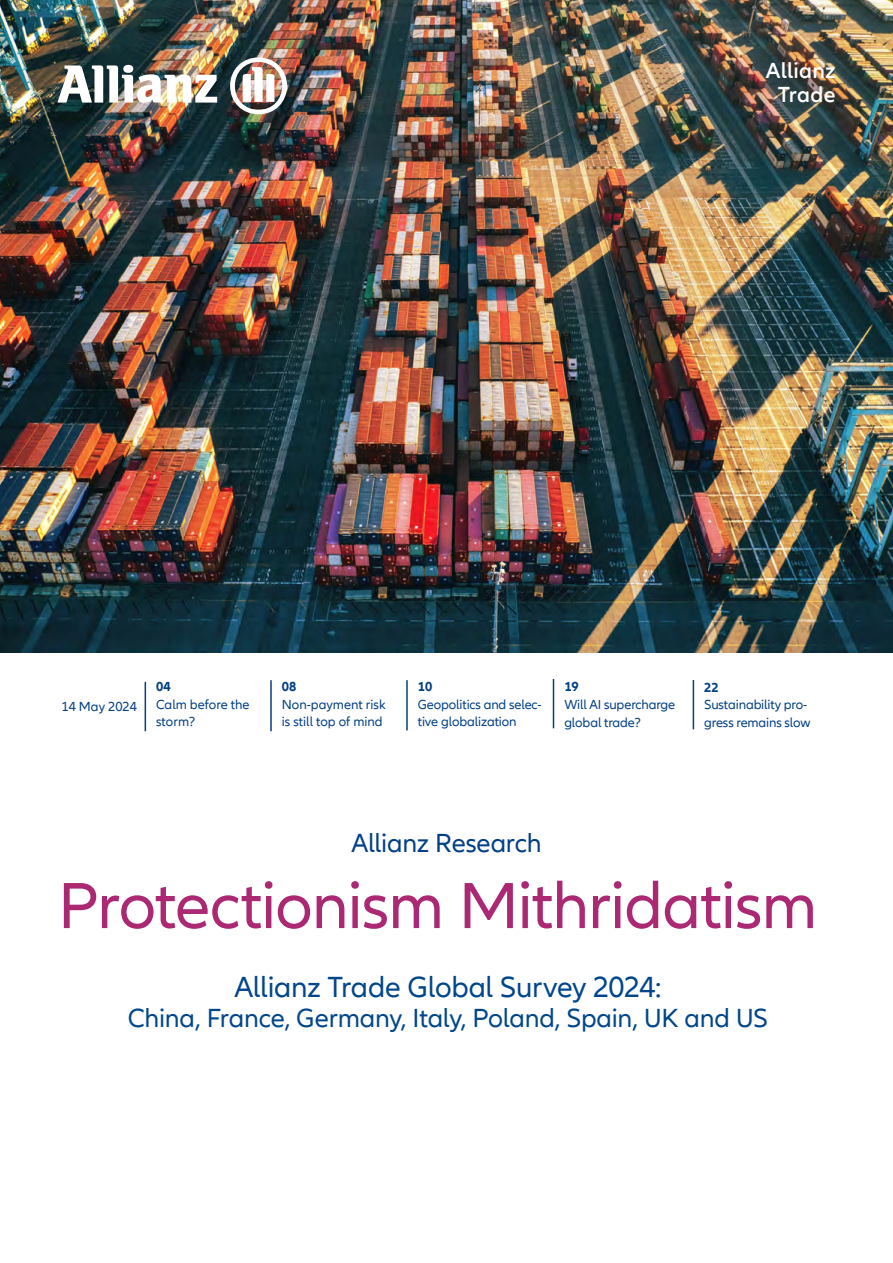
<style>
.page{position:relative;width:893px;height:1263px;background:#fff}
.page>*{position:absolute;margin:0;border:0;box-sizing:border-box;transform-origin:0 0}
.t1{font:67.5px "Allianz Neo";letter-spacing:-.015em;color:#ab2873}
.t2{font:30px "Allianz Neo";letter-spacing:-.01em;color:#00468b}
.t3{font:27px "Allianz Neo";letter-spacing:-.01em;color:#00468b}
.t4{font:27px "Allianz Neo";letter-spacing:-.01em;color:#033f85}
.t5{font:600 22.5px/24.8px "Allianz Neo";letter-spacing:.01em;color:#fff;text-align:center}
.t6{font:13.5px/17.5px "Allianz Neo";letter-spacing:-.01em;color:#033f85}
.t7{font:700 13.5px "Allianz Neo";color:#033f85}
</style>
<div class="page">
<hr style="left:145px;top:682px;width:1px;height:49px;background:#033f85">
<hr style="left:270px;top:680px;width:2px;height:51px;background:#033f85">
<hr style="left:406px;top:680px;width:2px;height:50px;background:#033f85">
<hr style="left:553px;top:679px;width:1px;height:49px;background:#033f85">
<hr style="left:693px;top:680px;width:1px;height:49px;background:#033f85">
<img style="left:0;top:0;width:893px;height:653px">
<img style="left:57px;top:65px;width:160px;height:38px">
<img style="left:230px;top:57px;width:57px;height:57px">
<h3 class="t5" style="left:766px;top:58px;width:71px">Allianz<br>Trade</h3>
<p class="t6" style="left:61px;top:698px;width:77px">14 May 2024</p>
<p class="t7" style="left:156px;top:679px;width:16px">04</p>
<p class="t6" style="left:156px;top:696px;width:95px">Calm before the storm?</p>
<p class="t7" style="left:282px;top:679px;width:16px">08</p>
<p class="t6" style="left:282px;top:696px;width:105px">Non-payment risk is still top of mind</p>
<p class="t7" style="left:418px;top:679px;width:16px">10</p>
<p class="t6" style="left:418px;top:696px;width:125px">Geopolitics and selec&shy;tive globalization</p>
<p class="t7" style="left:564px;top:679px;width:16px">19</p>
<p class="t6" style="left:564px;top:696px;width:112px">Will AI supercharge global trade?</p>
<p class="t7" style="left:704px;top:679px;width:16px">22</p>
<p class="t6" style="left:704px;top:696px;width:108px">Sustainability pro&shy;gress remains slow</p>
<h3 class="t4" style="left:351px;top:828px;width:192px">Allianz Research</h3>
<h1 class="t1" style="left:58px;top:867px;width:761px">Protectionism Mithridatism</h1>
<h2 class="t2" style="left:234px;top:970px;width:429px">Allianz Trade Global Survey 2024:</h2>
<h3 class="t3" style="left:128px;top:1003px;width:642px">China, France, Germany, Italy, Poland, Spain, UK and US</h3>
</div>
